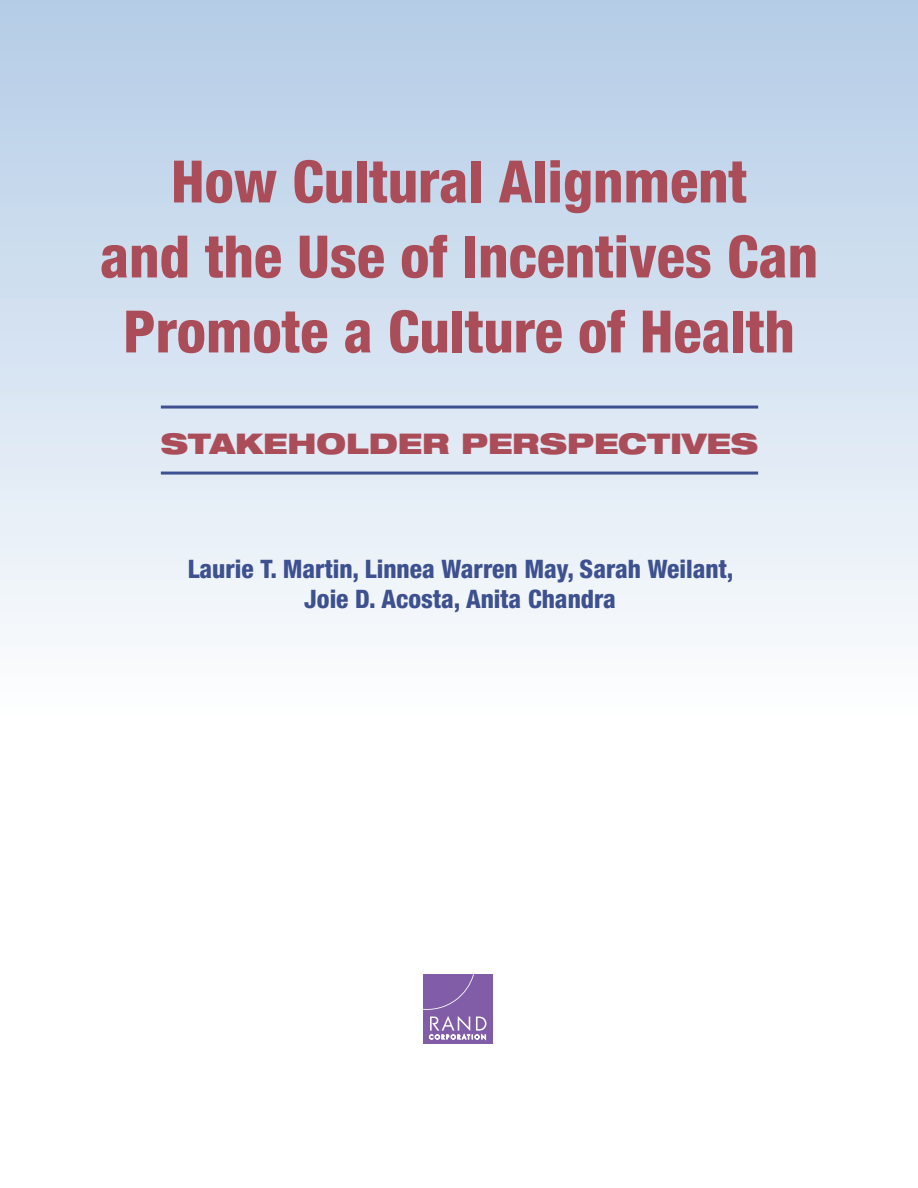
<style>
.page{position:relative;width:918px;height:1188px;background:#fff}
.page>*{position:absolute;margin:0;border:0;box-sizing:border-box;transform-origin:0 0}
.t1{font:800 condensed 58.5px/75px "Helvetica Neue LT Std";color:#aa4d59;text-align:center}
.t2{font:900 expanded 28.5px "Helvetica Neue LT Std";color:#aa4d59}
.t3{font:800 condensed 25.5px/30px "Helvetica Neue LT Std";color:#3d508f;text-align:center}
</style>
<div class="page">
<div style="left:0;top:0;width:918px;height:717px;background:linear-gradient(to bottom,#b3cbe6,#fdfdfe)"></div>
<hr style="left:161px;top:406px;width:597px;height:3px;background:#3d508f">
<hr style="left:161px;top:472px;width:597px;height:3px;background:#3d508f">
<div style="left:423px;top:974px;width:70px;height:70px;background:#825da7"></div>
<svg style="left:423px;top:974px;width:63px;height:66px"></svg>
<h1 class="t1" style="left:100px;top:143px;width:720px">How Cultural Alignment<br>and the Use of Incentives Can<br>Promote a Culture of Health</h1>
<p class="t2" style="left:161px;top:425px;width:599px">STAKEHOLDER PERSPECTIVES</p>
<p class="t3" style="left:188px;top:554px;width:547px">Laurie T. Martin, Linnea Warren May, Sarah Weilant,<br>Joie D. Acosta, Anita Chandra</p>
</div>
